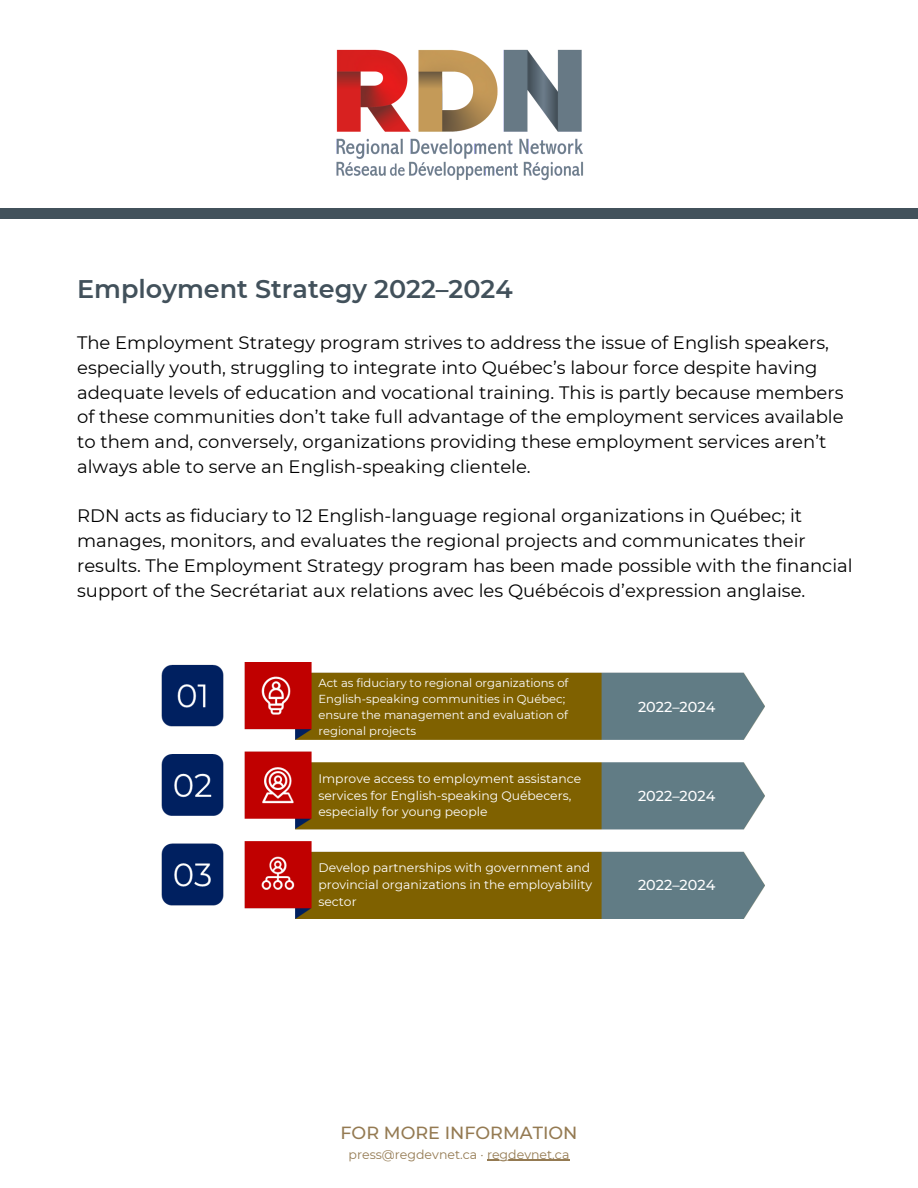
<style>
.page{position:relative;width:918px;height:1188px;background:#fff}
.page>*{position:absolute;margin:0;border:0;box-sizing:border-box;transform-origin:0 0}
.t1{font:600 25.5px "Montserrat";color:#42515b}
.t2{font:18px/24.8px "Montserrat";color:#000}
.t3{font:500 17.55px "Montserrat";color:#947a52}
.t4{font:500 14.4px "Montserrat";color:#fff}
.t5{font:12.6px "Montserrat";color:#947a52}
.t6{font:12.3px/17px "Montserrat";color:#fff}
.t7{font:11.55px/16.2px "Montserrat";color:#fff}
</style>
<div class="page">
<div style="left:0;top:208px;width:918px;height:10px;background:#42515b"></div>
<img style="left:336px;top:49px;width:247px;height:132px">
<img style="left:161px;top:663px;width:604px;height:255px">
<hr style="left:487px;top:1159px;width:75px;height:1px;background:#947a52">
<p class="t1" style="left:77px;top:273px;width:437px">Employment Strategy 2022–2024</p>
<p class="t2" style="left:77px;top:330px;width:768px">The Employment Strategy program strives to address the issue of English speakers, especially youth, struggling to integrate into Québec’s labour force despite having adequate levels of education and vocational training. This is partly because members of these communities don’t take full advantage of the employment services available to them and, conversely, organizations providing these employment services aren’t always able to serve an English-speaking clientele.</p>
<p class="t2" style="left:77px;top:504px;width:777px">RDN acts as fiduciary to 12 English-language regional organizations in Québec; it manages, monitors, and evaluates the regional projects and communicates their results. The Employment Strategy program has been made possible with the financial support of the Secrétariat aux relations avec les Québécois d’expression anglaise.</p>
<p class="t7" style="left:319px;top:674px;width:252px">Act as fiduciary to regional organizations of English-speaking communities in Québec; ensure the management and evaluation of regional projects</p>
<p class="t6" style="left:319px;top:770px;width:264px">Improve access to employment assistance services for English-speaking Québecers, especially for young people</p>
<p class="t6" style="left:319px;top:859px;width:275px">Develop partnerships with government and provincial organizations in the employability sector</p>
<p class="t4" style="left:638px;top:698px;width:79px">2022–2024</p>
<p class="t4" style="left:638px;top:787px;width:79px">2022–2024</p>
<p class="t4" style="left:638px;top:876px;width:79px">2022–2024</p>
<p class="t3" style="left:341px;top:1122px;width:238px">FOR MORE INFORMATION</p>
<p class="t5" style="left:349px;top:1146px;width:222px">press@regdevnet.ca · regdevnet.ca</p>
</div>
